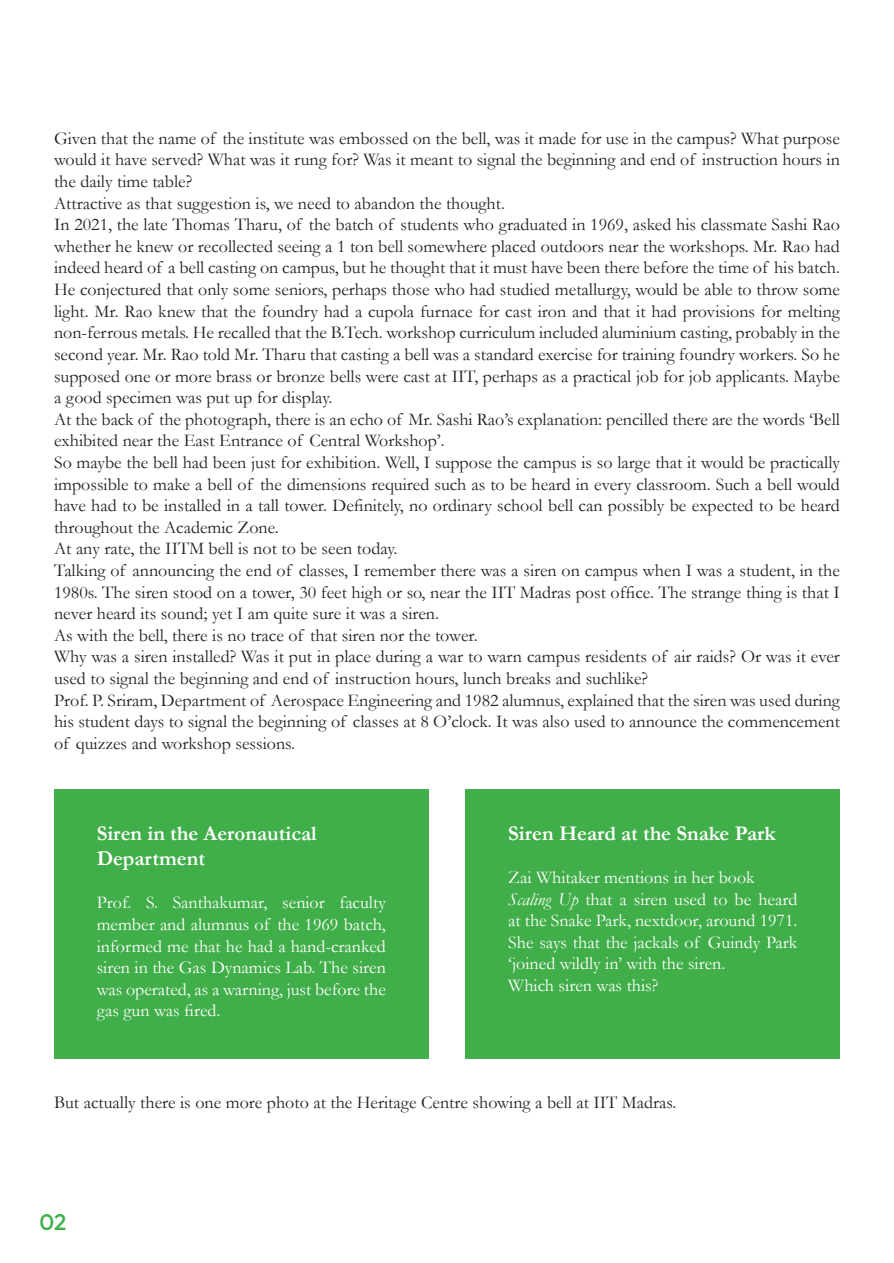
<style>
.page{position:relative;width:894px;height:1263px;background:#fff}
.page>*{position:absolute;margin:0;border:0;box-sizing:border-box;transform-origin:0 0}
.t1{font:100 22.5px "Outfit";color:#40ae49}
.t2{font:700 21px "Garamond";color:#fff}
.t3{font:18px/21.6px "Garamond";color:#231f20;text-align:justify}
.t4{font:18px/21.6px "Garamond";color:#fff;text-align:justify}
.s1{font-style:italic}
</style>
<div class="page">
<div style="left:465px;top:789px;width:374px;height:270px;background:#40ae49"></div>
<div style="left:54px;top:789px;width:374px;height:270px;background:#40ae49"></div>
<p class="t3" style="left:54px;top:127px;width:787px">Given that the name of the institute was embossed on the bell, was it made for use in the campus? What purpose would it have served? What was it rung for? Was it meant to signal the beginning and end of instruction hours in the daily time table?</p>
<p class="t3" style="left:54px;top:192px;width:452px">Attractive as that suggestion is, we need to abandon the thought.</p>
<p class="t3" style="left:54px;top:213px;width:787px">In 2021, the late Thomas Tharu, of the batch of students who graduated in 1969, asked his classmate Sashi Rao whether he knew or recollected seeing a 1 ton bell somewhere placed outdoors near the workshops. Mr. Rao had indeed heard of a bell casting on campus, but he thought that it must have been there before the time of his batch.<br>He conjectured that only some seniors, perhaps those who had studied metallurgy, would be able to throw some light. Mr. Rao knew that the foundry had a cupola furnace for cast iron and that it had provisions for melting non-ferrous metals. He recalled that the B.Tech. workshop curriculum included aluminium casting, probably in the second year. Mr. Rao told Mr. Tharu that casting a bell was a standard exercise for training foundry workers. So he supposed one or more brass or bronze bells were cast at IIT, perhaps as a practical job for job applicants. Maybe a good specimen was put up for display.</p>
<p class="t3" style="left:54px;top:408px;width:787px">At the back of the photograph, there is an echo of Mr. Sashi Rao’s explanation: pencilled there are the words ‘Bell exhibited near the East Entrance of Central Workshop’.</p>
<p class="t3" style="left:54px;top:451px;width:787px">So maybe the bell had been just for exhibition. Well, I suppose the campus is so large that it would be practically impossible to make a bell of the dimensions required such as to be heard in every classroom. Such a bell would have had to be installed in a tall tower. Definitely, no ordinary school bell can possibly be expected to be heard throughout the Academic Zone.</p>
<p class="t3" style="left:54px;top:537px;width:344px">At any rate, the IITM bell is not to be seen today.</p>
<p class="t3" style="left:54px;top:559px;width:787px">Talking of announcing the end of classes, I remember there was a siren on campus when I was a student, in the 1980s. The siren stood on a tower, 30 feet high or so, near the IIT Madras post office. The strange thing is that I never heard its sound; yet I am quite sure it was a siren.</p>
<p class="t3" style="left:54px;top:624px;width:425px">As with the bell, there is no trace of that siren nor the tower.</p>
<p class="t3" style="left:54px;top:645px;width:787px">Why was a siren installed? Was it put in place during a war to warn campus residents of air raids? Or was it ever used to signal the beginning and end of instruction hours, lunch breaks and suchlike?</p>
<p class="t3" style="left:54px;top:688px;width:787px">Prof. P. Sriram, Department of Aerospace Engineering and 1982 alumnus, explained that the siren was used during his student days to signal the beginning of classes at 8 O’clock. It was also used to announce the commencement of quizzes and workshop sessions.</p>
<p class="t2" style="left:97px;top:819px;width:221px">Siren in the Aeronautical</p>
<p class="t2" style="left:97px;top:844px;width:110px">Department</p>
<p class="t4" style="left:97px;top:891px;width:290px">Prof. S. Santhakumar, senior faculty member and alumnus of the 1969 batch, informed me that he had a hand-cranked siren in the Gas Dynamics Lab. The siren was operated, as a warning, just before the gas gun was fired.</p>
<p class="t2" style="left:508px;top:819px;width:269px">Siren Heard at the Snake Park</p>
<p class="t4" style="left:508px;top:866px;width:248px">Zai Whitaker mentions in her book</p>
<p class="t4" style="left:508px;top:887px;width:290px"><span class="s1">Scaling Up</span> that a siren used to be heard at the Snake Park, nextdoor, around 1971.<br>She says that the jackals of Guindy Park ‘joined wildly in’ with the siren.</p>
<p class="t4" style="left:508px;top:974px;width:152px">Which siren was this?</p>
<p class="t3" style="left:54px;top:1091px;width:623px">But actually there is one more photo at the Heritage Centre showing a bell at IIT Madras.</p>
<p class="t1" style="left:39px;top:1209px;width:28px">02</p>
</div>
